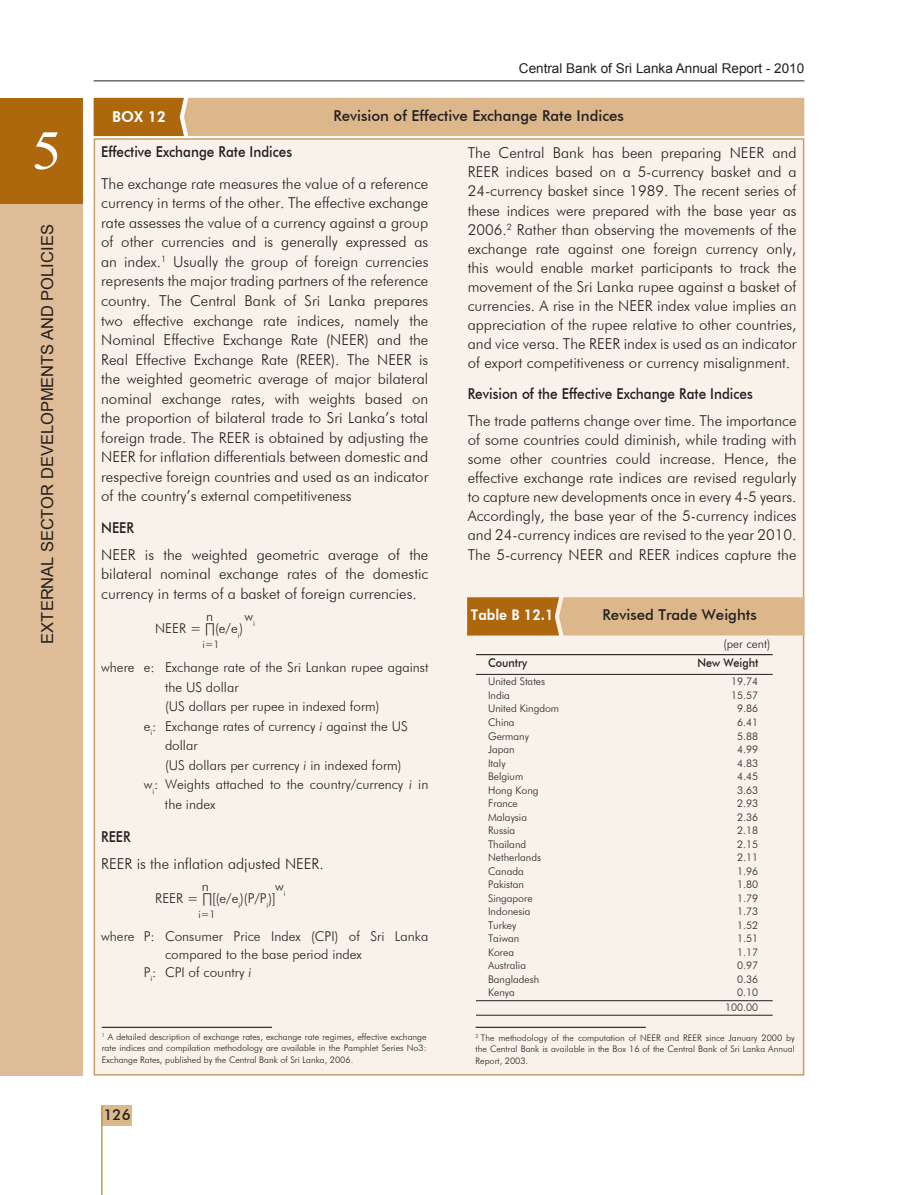
<style>
.page{position:relative;width:898px;height:1195px;background:#fff}
.page>*{position:absolute;margin:0;border:0;box-sizing:border-box;transform-origin:0 0}
.t1{font:55.2px "Times New Roman";color:#fff;scale:1.09 1}
.t2{font:16.5px "Arial";color:#231f20}
.t3{font:300 15px/19.5px "Futura BT";color:#231f20;text-align:justify}
.t4{font:500 15px "Futura BT";color:#231f20}
.t5{font:500 15px "Futura BT";color:#231f20;scale:.9 1}
.t6{font:800 15px "Futura BT";color:#fff}
.t7{font:800 14.7px "Futura BT";color:#fff;scale:.94 1}
.t8{font:300 13.5px/12px "Futura BT";color:#231f20}
.t9{font:13.5px "Arial";color:#231f20}
.t10{font:500 12px "Futura BT";color:#231f20;scale:.9 1}
.t11{font:300 12px "Futura BT";color:#231f20}
.t12{font:300 10.5px/15px "Futura BT";color:#231f20;text-align:right}
.t13{font:300 9px/11.2px "Futura BT";color:#231f20;text-align:justify}
.s1{font-style:italic}
</style>
<div class="page">
<div style="left:102px;top:1105px;width:30px;height:20px;background:#dab98b"></div>
<hr style="left:94px;top:80px;width:710px;height:1px;background:#231f20">
<div style="left:0;top:204px;width:82px;height:872px;background:#ddbc97"></div>
<div style="left:0;top:98px;width:82px;height:106px;background:#ad670d"></div>
<svg style="left:94px;top:98px;width:710px;height:38px;background:#d7ad7c"></svg>
<div style="left:94px;top:138px;width:710px;height:937px;background:#f8f2ea;border:2px solid #cb9d67"></div>
<hr style="left:102px;top:1027px;width:170px;height:1px;background:#231f20">
<hr style="left:475px;top:1027px;width:170px;height:1px;background:#231f20">
<svg style="left:467px;top:597px;width:337px;height:38px;background:#d0a36c"></svg>
<hr style="left:476px;top:1000px;width:296px;height:1px;background:#231f20">
<hr style="left:476px;top:1015px;width:296px;height:1px;background:#231f20">
<hr style="left:476px;top:654px;width:296px;height:1px;background:#231f20">
<hr style="left:476px;top:674px;width:296px;height:1px;background:#231f20">
<hr style="left:101px;top:1105px;width:1px;height:90px;background:#a46d05">
<h1 class="t1" style="left:26px;top:110px;width:29px">1</h1>
<h1 class="t1" style="left:32px;top:113px;width:29px">5</h1>
<p class="t2" style="left:37px;top:643px;width:421px;rotate:-90deg">EXTERNAL SECTOR DEVELOPMENTS AN D POLICIES</p>
<p class="t2" style="left:36px;top:574px;width:349px;rotate:-90deg">Economic and Social Infrastructure</p>
<p class="t9" style="left:518px;top:60px;width:287px">Central Bank of Sri Lanka Annual Report - 2010</p>
<p class="t4" style="left:333px;top:107px;width:292px">Revision of Effective Exchange Rate Indices</p>
<p class="t6" style="left:112px;top:108px;width:55px">BOX 12</p>
<p class="t4" style="left:298px;top:112px;width:298px">Extreme Weather Conditions and its Impact</p>
<p class="t5" style="left:101px;top:143px;width:214px">Effective Exchange Rate Indices</p>
<p class="t3" style="left:101px;top:174px;width:328px">The exchange rate measures the value of a reference currency in terms of the other. The effective exchange rate assesses the value of a currency against a group of other currencies and is generally expressed as an index.<sup>1</sup> Usually the group of foreign currencies represents the major trading partners of the reference country. The Central Bank of Sri Lanka prepares two effective exchange rate indices, namely the Nominal Effective Exchange Rate (NEER) and the Real Effective Exchange Rate (REER). The NEER is the weighted geometric average of major bilateral nominal exchange rates, with weights based on the proportion of bilateral trade to Sri Lanka’s total foreign trade. The REER is obtained by adjusting the NEER for inflation differentials between domestic and respective foreign countries and used as an indicator of the country’s external competitiveness</p>
<p class="t5" style="left:101px;top:518px;width:38px">NEER</p>
<p class="t3" style="left:101px;top:544px;width:328px">NEER is the weighted geometric average of the bilateral nominal exchange rates of the domestic currency in terms of a basket of foreign currencies.</p>
<p class="t8" style="left:206px;top:610px;width:9px">n</p>
<p class="t8" style="left:244px;top:610px;width:12px">w<sub>i</sub></p>
<p class="t8" style="left:155px;top:622px;width:89px">NEER = ∏(e/e<sub>i</sub>)</p>
<p class="t12" style="left:202px;top:637px;width:19px">i=1</p>
<p class="t8" style="left:101px;top:661px;width:328px">where e: Exchange rate of the Sri Lankan rupee against</p>
<p class="t8" style="left:165px;top:681px;width:75px">the US dollar</p>
<p class="t8" style="left:165px;top:700px;width:216px">(US dollars per rupee in indexed form)</p>
<p class="t8" style="left:144px;top:720px;width:265px">e<sub>i</sub>: Exchange rates of currency <span class="s1">i</span> against the US</p>
<p class="t8" style="left:165px;top:739px;width:34px">dollar</p>
<p class="t8" style="left:165px;top:759px;width:238px">(US dollars per currency <span class="s1">i</span> in indexed form)</p>
<p class="t8" style="left:144px;top:778px;width:286px">w<sub>i</sub>: Weights attached to the country/currency <span class="s1">i</span> in</p>
<p class="t8" style="left:165px;top:798px;width:52px">the index</p>
<p class="t5" style="left:101px;top:827px;width:34px">REER</p>
<p class="t3" style="left:101px;top:853px;width:224px">REER is the inflation adjusted NEER.</p>
<p class="t8" style="left:202px;top:880px;width:9px">n</p>
<p class="t8" style="left:155px;top:880px;width:132px;text-indent:120px">w<sub>i<br></sub>REER = ∏[(e/e<sub>i</sub>)(P/P<sub>i</sub>)]</p>
<p class="t12" style="left:198px;top:907px;width:19px">i=1</p>
<p class="t8" style="left:101px;top:930px;width:328px">where P: Consumer Price Index (CPI) of Sri Lanka</p>
<p class="t8" style="left:165px;top:948px;width:198px">compared to the base period index</p>
<p class="t8" style="left:144px;top:966px;width:109px">P<sub>i</sub>: CPI of country <span class="s1">i</span></p>
<p class="t13" style="left:102px;top:1031px;width:326px"><sup>1</sup> A detailed description of exchange rates, exchange rate regimes, effective exchange rate indices and compilation methodology are available in the Pamphlet Series No3:<br>Exchange Rates, published by the Central Bank of Sri Lanka, 2006.</p>
<p class="t4" style="left:103px;top:1106px;width:29px">126</p>
<p class="t3" style="left:467px;top:143px;width:330px;line-height:19px">The Central Bank has been preparing NEER and REER indices based on a 5-currency basket and a 24-currency basket since 1989. The recent series of these indices were prepared with the base year as 2006.<sup>2</sup> Rather than observing the movements of the exchange rate against one foreign currency only, this would enable market participants to track the movement of the Sri Lanka rupee against a basket of currencies. A rise in the NEER index value implies an appreciation of the rupee relative to other countries, and vice versa. The REER index is used as an indicator of export competitiveness or currency misalignment.</p>
<p class="t5" style="left:467px;top:385px;width:318px">Revision of the Effective Exchange Rate Indices</p>
<p class="t3" style="left:467px;top:411px;width:330px;line-height:19px">The trade patterns change over time. The importance of some countries could diminish, while trading with some other countries could increase. Hence, the effective exchange rate indices are revised regularly to capture new developments once in every 4-5 years.<br>Accordingly, the base year of the 5-currency indices and 24-currency indices are revised to the year 2010.<br>The 5-currency NEER and REER indices capture the</p>
<p class="t7" style="left:470px;top:606px;width:89px">Table B 12.1</p>
<p class="t4" style="left:602px;top:605px;width:156px">Revised Trade Weights</p>
<p class="t11" style="left:723px;top:636px;width:48px">(per cent)</p>
<p class="t10" style="left:488px;top:656px;width:45px">Country</p>
<p class="t10" style="left:697px;top:656px;width:69px">New Weight</p>
<p class="t12" style="left:488px;top:674px;width:59px">United States</p>
<p class="t12" style="left:730px;top:674px;width:29px">19.74</p>
<p class="t12" style="left:488px;top:688px;width:23px">India</p>
<p class="t12" style="left:730px;top:688px;width:29px">15.57</p>
<p class="t12" style="left:488px;top:701px;width:73px">United Kingdom</p>
<p class="t12" style="left:736px;top:701px;width:23px">9.86</p>
<p class="t12" style="left:488px;top:715px;width:28px">China</p>
<p class="t12" style="left:736px;top:715px;width:23px">6.41</p>
<p class="t12" style="left:488px;top:728px;width:42px">Germany</p>
<p class="t12" style="left:736px;top:728px;width:23px">5.88</p>
<p class="t12" style="left:488px;top:742px;width:28px">Japan</p>
<p class="t12" style="left:736px;top:742px;width:23px">4.99</p>
<p class="t12" style="left:488px;top:755px;width:19px">Italy</p>
<p class="t12" style="left:736px;top:755px;width:23px">4.83</p>
<p class="t12" style="left:488px;top:769px;width:37px">Belgium</p>
<p class="t12" style="left:736px;top:769px;width:23px">4.45</p>
<p class="t12" style="left:488px;top:782px;width:52px">Hong Kong</p>
<p class="t12" style="left:736px;top:782px;width:23px">3.63</p>
<p class="t12" style="left:488px;top:796px;width:31px">France</p>
<p class="t12" style="left:736px;top:796px;width:23px">2.93</p>
<p class="t12" style="left:488px;top:809px;width:40px">Malaysia</p>
<p class="t12" style="left:736px;top:809px;width:23px">2.36</p>
<p class="t12" style="left:488px;top:823px;width:29px">Russia</p>
<p class="t12" style="left:736px;top:823px;width:23px">2.18</p>
<p class="t12" style="left:488px;top:836px;width:40px">Thailand</p>
<p class="t12" style="left:736px;top:836px;width:23px">2.15</p>
<p class="t12" style="left:488px;top:850px;width:54px">Netherlands</p>
<p class="t12" style="left:736px;top:850px;width:23px">2.11</p>
<p class="t12" style="left:488px;top:863px;width:37px">Canada</p>
<p class="t12" style="left:736px;top:863px;width:23px">1.96</p>
<p class="t12" style="left:488px;top:877px;width:37px">Pakistan</p>
<p class="t12" style="left:736px;top:877px;width:23px">1.80</p>
<p class="t12" style="left:488px;top:890px;width:46px">Singapore</p>
<p class="t12" style="left:736px;top:890px;width:23px">1.79</p>
<p class="t12" style="left:488px;top:904px;width:44px">Indonesia</p>
<p class="t12" style="left:736px;top:904px;width:23px">1.73</p>
<p class="t12" style="left:488px;top:917px;width:30px">Turkey</p>
<p class="t12" style="left:736px;top:917px;width:23px">1.52</p>
<p class="t12" style="left:488px;top:931px;width:33px">Taiwan</p>
<p class="t12" style="left:736px;top:931px;width:23px">1.51</p>
<p class="t12" style="left:488px;top:944px;width:28px">Korea</p>
<p class="t12" style="left:736px;top:944px;width:23px">1.17</p>
<p class="t12" style="left:488px;top:958px;width:39px">Australia</p>
<p class="t12" style="left:736px;top:958px;width:23px">0.97</p>
<p class="t12" style="left:488px;top:971px;width:53px">Bangladesh</p>
<p class="t12" style="left:736px;top:971px;width:23px">0.36</p>
<p class="t12" style="left:488px;top:985px;width:28px">Kenya</p>
<p class="t12" style="left:724px;top:985px;width:35px">0.10<br>100.00</p>
<p class="t13" style="left:475px;top:1032px;width:320px"><sup>2</sup> The methodology of the computation of NEER and REER since January 2000 by the Central Bank is available in the Box 16 of the Central Bank of Sri Lanka Annual Report, 2003.</p>
</div>
